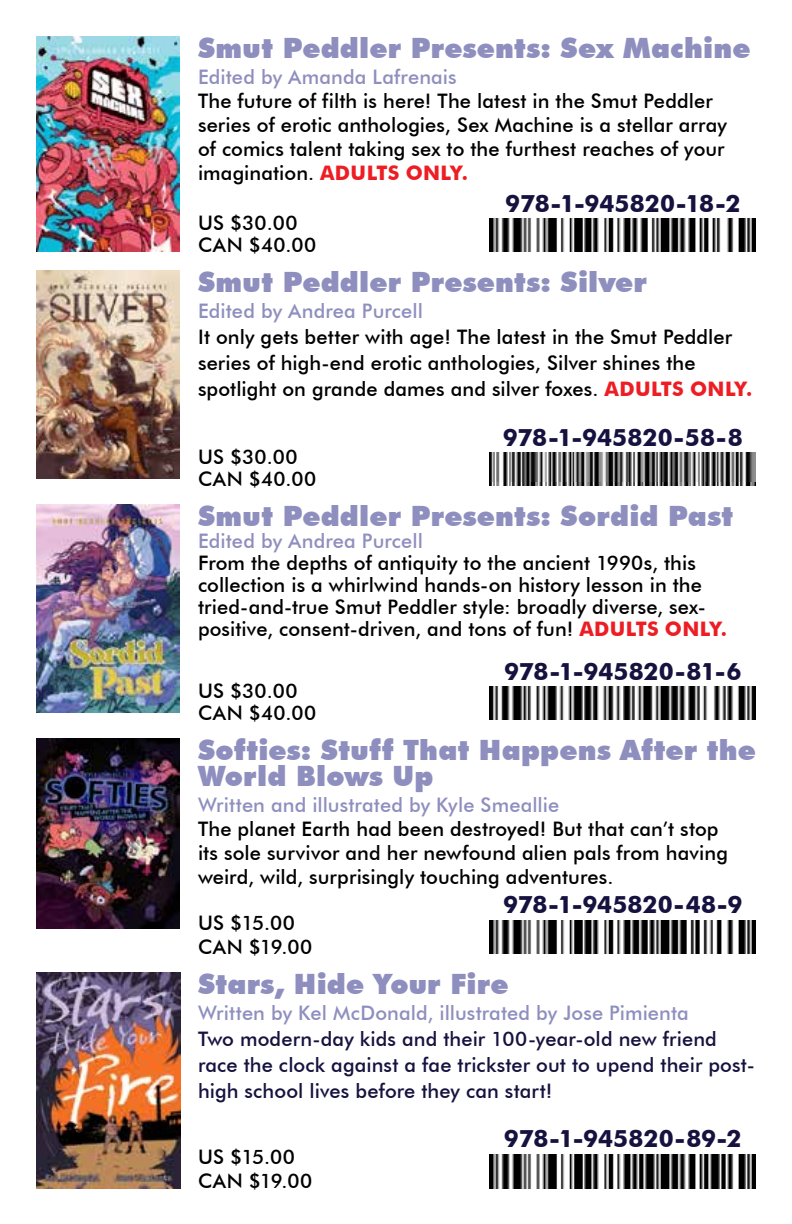
<style>
.page{position:relative;width:792px;height:1224px;background:#fff}
.page>*{position:absolute;margin:0;border:0;box-sizing:border-box;transform-origin:0 0}
.t1{font:900 28px/26px "Futura BT";letter-spacing:.01em;color:#8f8fbf}
.t2{font:700 24px "Futura BT";color:#16123f}
.t3{font:500 20px/24px "Futura BT";letter-spacing:.005em;color:#000}
.t4{font:500 20px "Futura BT";letter-spacing:.005em;color:#8f8fbf}
.t5{font:500 20px/26px "Futura BT";letter-spacing:.005em;color:#16123f}
.t6{font:500 20px/22px "Futura BT";letter-spacing:.025em;color:#000}
.s1{font-weight:700;color:#ed1d24}
</style>
<div class="page">
<img style="left:490px;top:921px;width:266px;height:33px">
<img style="left:36px;top:738px;width:144px;height:190px">
<img style="left:36px;top:36px;width:144px;height:216px">
<img style="left:490px;top:219px;width:266px;height:33px">
<img style="left:36px;top:504px;width:144px;height:209px">
<img style="left:490px;top:687px;width:266px;height:33px">
<img style="left:36px;top:270px;width:144px;height:208px">
<img style="left:490px;top:453px;width:266px;height:33px">
<img style="left:36px;top:972px;width:144px;height:216px">
<img style="left:490px;top:1155px;width:266px;height:33px">
<h1 class="t1" style="left:198px;top:35px;width:554px">Smut Peddler Presents: Sex Machine</h1>
<p class="t4" style="left:198px;top:65px;width:260px">Edited by Amanda Lafrenais</p>
<p class="t3" style="left:198px;top:89px;width:531px">The future of filth is here! The latest in the Smut Peddler series of erotic anthologies, Sex Machine is a stellar array of comics talent taking sex to the furthest reaches of your imagination. <span class="s1">ADULTS ONLY.</span></p>
<p class="t2" style="left:505px;top:189px;width:237px">978-1-945820-18-2</p>
<p class="t6" style="left:198px;top:212px;width:120px">US $30.00<br>CAN $40.00</p>
<h1 class="t1" style="left:198px;top:269px;width:451px">Smut Peddler Presents: Silver</h1>
<p class="t4" style="left:198px;top:299px;width:226px">Edited by Andrea Purcell</p>
<p class="t3" style="left:198px;top:324px;width:556px;line-height:26px">It only gets better with age! The latest in the Smut Peddler series of high-end erotic anthologies, Silver shines the spotlight on grande dames and silver foxes. <span class="s1">ADULTS ONLY.</span></p>
<p class="t2" style="left:503px;top:423px;width:241px">978-1-945820-58-8</p>
<p class="t6" style="left:198px;top:446px;width:120px">US $30.00<br>CAN $40.00</p>
<h1 class="t1" style="left:198px;top:503px;width:537px">Smut Peddler Presents: Sordid Past</h1>
<p class="t4" style="left:198px;top:529px;width:226px">Edited by Andrea Purcell</p>
<p class="t3" style="left:198px;top:552px;width:531px;line-height:22px">From the depths of antiquity to the ancient 1990s, this collection is a whirlwind hands-on history lesson in the tried-and-true Smut Peddler style: broadly diverse, sex&shy;positive, consent-driven, and tons of fun! <span class="s1">ADULTS ONLY.</span></p>
<p class="t2" style="left:504px;top:657px;width:239px">978-1-945820-81-6</p>
<p class="t6" style="left:198px;top:680px;width:120px">US $30.00<br>CAN $40.00</p>
<h1 class="t1" style="left:198px;top:737px;width:560px">Softies: Stuff That Happens After the<br>World Blows Up</h1>
<p class="t4" style="left:198px;top:793px;width:363px">Written and illustrated by Kyle Smeallie</p>
<p class="t3" style="left:198px;top:817px;width:532px">The planet Earth had been destroyed! But that can’t stop its sole survivor and her newfound alien pals from having weird, wild, surprisingly touching adventures.</p>
<p class="t2" style="left:503px;top:890px;width:241px">978-1-945820-48-9</p>
<p class="t6" style="left:198px;top:911px;width:116px;line-height:24px">US $15.00<br>CAN $19.00</p>
<h1 class="t1" style="left:198px;top:970px;width:312px">Stars, Hide Your Fire</h1>
<p class="t4" style="left:198px;top:1000px;width:492px">Written by Kel McDonald, illustrated by Jose Pimienta</p>
<p class="t5" style="left:198px;top:1025px;width:558px">Two modern-day kids and their 100-year-old new friend race the clock against a fae trickster out to upend their post&shy;high school lives before they can start!</p>
<p class="t2" style="left:504px;top:1124px;width:239px">978-1-945820-89-2</p>
<p class="t6" style="left:198px;top:1145px;width:116px;line-height:24px">US $15.00<br>CAN $19.00</p>
</div>
